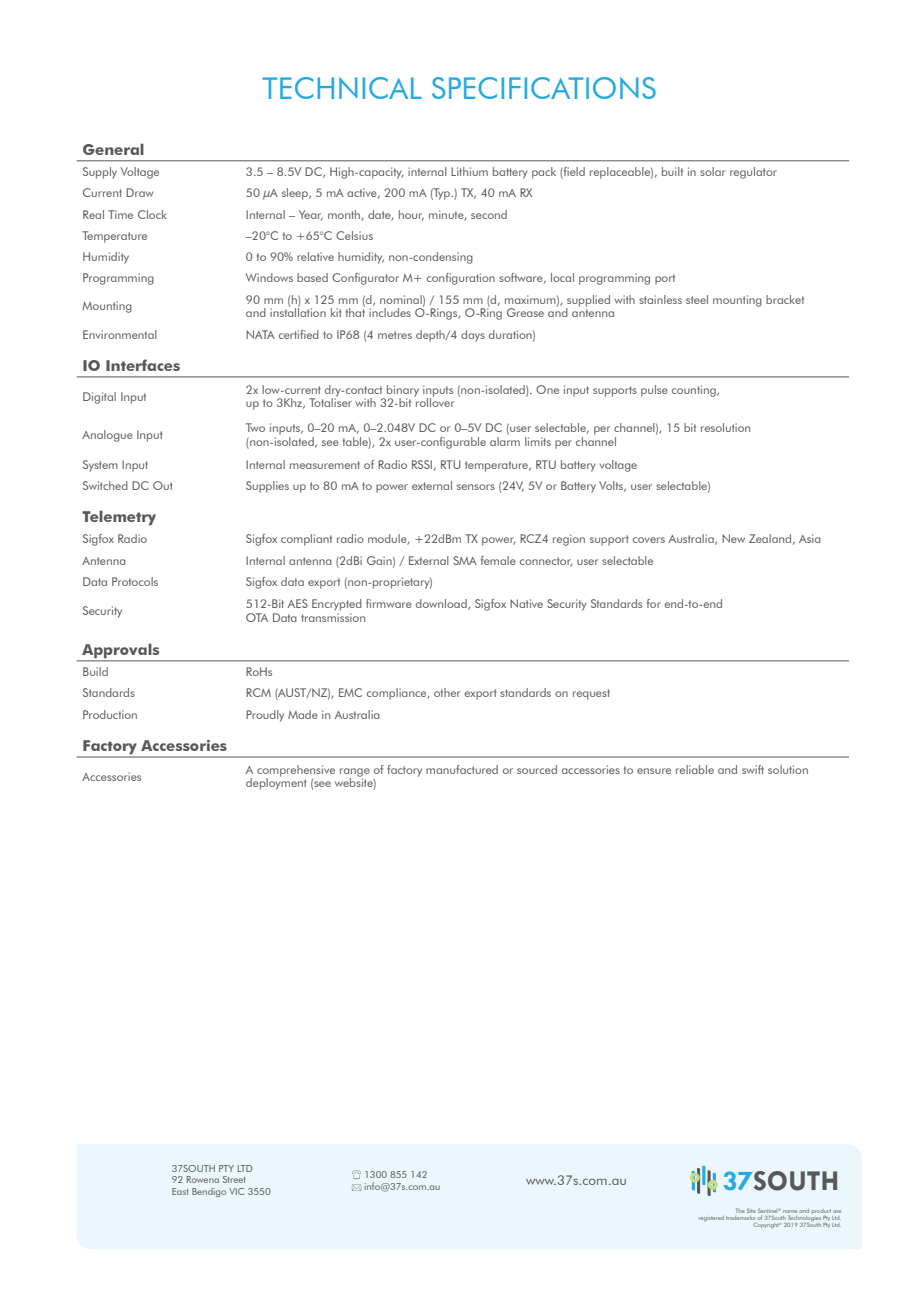
<style>
.page{position:relative;width:919px;height:1289px;background:#fff}
.page>*{position:absolute;margin:0;border:0;box-sizing:border-box;transform-origin:0 0}
.t1{font:30px "Futura BT";color:#24aae1}
.t2{font:700 28.95px "Tw Cen";color:#57585a}
.t3{font:700 15px "Futura BT";color:#57585a}
.t4{font:13.5px "Futura BT";color:#57585a}
.t5{font:12px/13.5px "Futura BT";color:#57585a}
.t6{font:9.75px/11.7px "Futura BT";color:#57585a}
.t7{font:6px/7.2px "Futura BT";color:#57585a;text-align:right}
.s1{color:#24aae1}
</style>
<div class="page">
<hr style="left:77px;top:660px;width:163px;height:1px;background:#57585a">
<hr style="left:240px;top:660px;width:608px;height:1px;background:#57585a">
<hr style="left:77px;top:756px;width:163px;height:1px;background:#57585a">
<hr style="left:240px;top:756px;width:608px;height:1px;background:#57585a">
<hr style="left:77px;top:160px;width:163px;height:1px;background:#57585a">
<hr style="left:240px;top:160px;width:609px;height:1px;background:#57585a">
<hr style="left:77px;top:376px;width:163px;height:1px;background:#57585a">
<hr style="left:240px;top:376px;width:608px;height:1px;background:#57585a">
<div style="left:77px;top:1144px;width:235px;height:105px;background:#ecf7fd"></div>
<div style="left:312px;top:1144px;width:549px;height:105px;background:#ecf7fd"></div>
<svg style="left:352px;top:1170px;width:9px;height:20px"></svg>
<svg style="left:689px;top:1165px;width:28px;height:30px"></svg>
<p class="t1" style="left:262px;top:70px;width:395px">TECHNICAL SPECIFICATIONS</p>
<p class="t3" style="left:83px;top:140px;width:64px">General</p>
<p class="t5" style="left:83px;top:165px;width:79px">Supply Voltage</p>
<p class="t5" style="left:246px;top:165px;width:532px">3.5 – 8.5V DC, High-capacity, internal Lithium battery pack (field replaceable), built in solar regulator</p>
<p class="t5" style="left:83px;top:186px;width:73px">Current Draw</p>
<p class="t5" style="left:246px;top:186px;width:288px">50 µA sleep, 5 mA active, 200 mA (Typ.) TX, 40 mA RX</p>
<p class="t5" style="left:83px;top:207px;width:86px">Real Time Clock</p>
<p class="t5" style="left:246px;top:207px;width:263px">Internal – Year, month, date, hour, minute, second</p>
<p class="t5" style="left:83px;top:229px;width:67px">Temperature</p>
<p class="t5" style="left:246px;top:229px;width:129px">–20°C to +65°C Celsius</p>
<p class="t5" style="left:83px;top:250px;width:48px">Humidity</p>
<p class="t5" style="left:246px;top:250px;width:229px">0 to 90% relative humidity, non-condensing</p>
<p class="t5" style="left:83px;top:271px;width:73px">Programming</p>
<p class="t5" style="left:246px;top:271px;width:431px">Windows based Configurator M+ configuration software, local programming port</p>
<p class="t5" style="left:83px;top:299px;width:51px">Mounting</p>
<p class="t5" style="left:246px;top:292px;width:560px">90 mm (h) x 125 mm (d, nominal) / 155 mm (d, maximum), supplied with stainless steel mounting bracket and installation kit that includes O-Rings, O-Ring Grease and antenna</p>
<p class="t5" style="left:83px;top:327px;width:76px">Environmental</p>
<p class="t5" style="left:246px;top:327px;width:291px">NATA certified to IP68 (4 metres depth/4 days duration)</p>
<p class="t3" style="left:83px;top:356px;width:99px">IO Interfaces</p>
<p class="t5" style="left:83px;top:389px;width:66px">Digital Input</p>
<p class="t5" style="left:246px;top:383px;width:475px">2x low-current dry-contact binary inputs (non-isolated). One input supports pulse counting, up to 3Khz, Totaliser with 32-bit rollover</p>
<p class="t5" style="left:83px;top:428px;width:82px">Analogue Input</p>
<p class="t5" style="left:246px;top:421px;width:507px">Two inputs, 0–20 mA, 0–2.048V DC or 0–5V DC (user selectable, per channel), 15 bit resolution (non-isolated, see table), 2x user-configurable alarm limits per channel</p>
<p class="t5" style="left:83px;top:457px;width:67px">System Input</p>
<p class="t5" style="left:246px;top:457px;width:393px">Internal measurement of Radio RSSI, RTU temperature, RTU battery voltage</p>
<p class="t5" style="left:83px;top:479px;width:92px">Switched DC Out</p>
<p class="t5" style="left:246px;top:479px;width:466px">Supplies up to 80 mA to power external sensors (24V, 5V or Battery Volts, user selectable)</p>
<p class="t3" style="left:83px;top:507px;width:75px">Telemetry</p>
<p class="t5" style="left:83px;top:532px;width:66px">Sigfox Radio</p>
<p class="t5" style="left:246px;top:532px;width:577px">Sigfox compliant radio module, +22dBm TX power, RCZ4 region support covers Australia, New Zealand, Asia</p>
<p class="t5" style="left:83px;top:553px;width:45px">Antenna</p>
<p class="t5" style="left:246px;top:553px;width:409px">Internal antenna (2dBi Gain) / External SMA female connector, user selectable</p>
<p class="t5" style="left:83px;top:574px;width:77px">Data Protocols</p>
<p class="t5" style="left:246px;top:574px;width:189px">Sigfox data export (non-proprietary)</p>
<p class="t5" style="left:83px;top:603px;width:41px">Security</p>
<p class="t5" style="left:246px;top:597px;width:478px">512-Bit AES Encrypted firmware download, Sigfox Native Security Standards for end-to-end<br>OTA Data transmission</p>
<p class="t3" style="left:83px;top:640px;width:78px">Approvals</p>
<p class="t5" style="left:83px;top:665px;width:27px">Build</p>
<p class="t5" style="left:246px;top:665px;width:28px">RoHs</p>
<p class="t5" style="left:83px;top:686px;width:54px">Standards</p>
<p class="t5" style="left:246px;top:686px;width:365px">RCM (AUST/NZ), EMC compliance, other export standards on request</p>
<p class="t5" style="left:83px;top:707px;width:57px">Production</p>
<p class="t5" style="left:246px;top:707px;width:136px">Proudly Made in Australia</p>
<p class="t3" style="left:83px;top:736px;width:146px">Factory Accessories</p>
<p class="t5" style="left:83px;top:769px;width:61px">Accessories</p>
<p class="t5" style="left:246px;top:762px;width:564px">A comprehensive range of factory manufactured or sourced accessories to ensure reliable and swift solution deployment (see website)</p>
<p class="t6" style="left:172px;top:1162px;width:83px">37SOUTH PTY LTD</p>
<p class="t6" style="left:172px;top:1173px;width:100px">92 Rowena Street<br>East Bendigo VIC 3550</p>
<p class="t6" style="left:364px;top:1180px;width:78px">info@37s.com.au</p>
<p class="t2" style="left:722px;top:1163px;width:118px"><span class="s1">37</span>SOUTH</p>
<p class="t6" style="left:364px;top:1168px;width:65px">1300 855 142</p>
<p class="t4" style="left:526px;top:1171px;width:102px">www.37s.com.au</p>
<p class="t7" style="left:698px;top:1206px;width:145px">The Site Sentinel<sup>®</sup> name and product are<br>registered trademarks of 37South Technologies Pty Ltd.<br>Copyright<sup>©</sup> 2019 37South Pty Ltd.</p>
</div>
